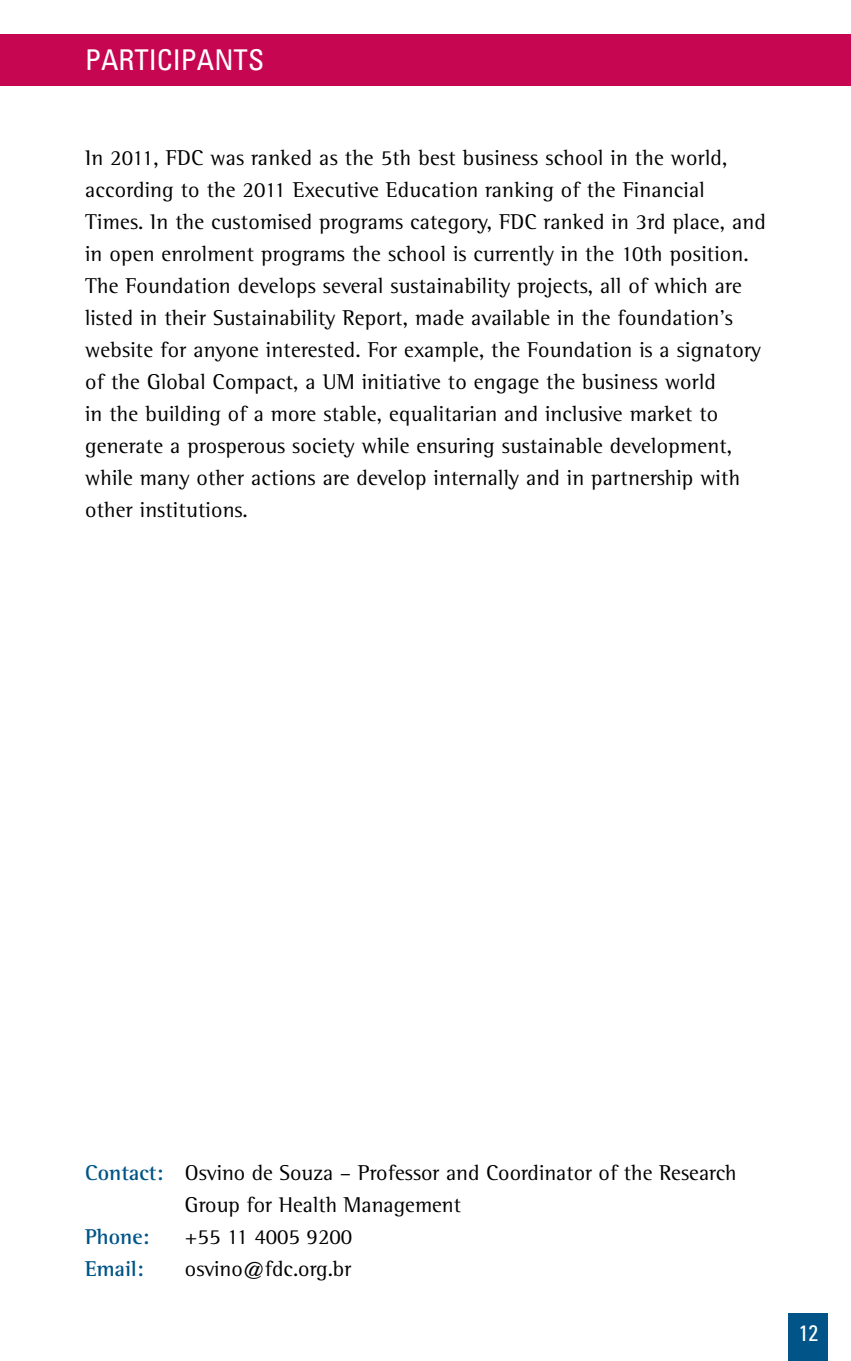
<style>
.page{position:relative;width:851px;height:1361px;background:#fff}
.page>*{position:absolute;margin:0;border:0;box-sizing:border-box;transform-origin:0 0}
.t1{font:condensed 28.8px "Univers";color:#fff}
.t2{font:22px/32px "Rotis Semi Serif";letter-spacing:.01em;color:#000}
.t3{font:700 22px/32px "Rotis Semi Serif";color:#005488}
.t4{font:condensed 22px "Univers";color:#fff}
</style>
<div class="page">
<div style="left:788px;top:1312px;width:40px;height:49px;background:#005488"></div>
<div style="left:0;top:34px;width:850px;height:51px;background:#c60651"></div>
<h1 class="t1" style="left:85px;top:41px;width:180px">PARTICIPANTS</h1>
<p class="t2" style="left:85px;top:142px;width:682px">In 2011, FDC was ranked as the 5th best business school in the world, according to the 2011 Executive Education ranking of the Financial Times. In the customised programs category, FDC ranked in 3rd place, and in open enrolment programs the school is currently in the 10th position.<br>The Foundation develops several sustainability projects, all of which are listed in their Sustainability Report, made available in the foundation’s website for anyone interested. For example, the Foundation is a signatory of the Global Compact, a UM initiative to engage the business world<br>in the building of a more stable, equalitarian and inclusive market to generate a prosperous society while ensuring sustainable development, while many other actions are develop internally and in partnership with other institutions.</p>
<p class="t3" style="left:85px;top:1156px;width:80px">Contact:</p>
<p class="t3" style="left:85px;top:1220px;width:66px">Phone:<br>Email:</p>
<p class="t2" style="left:185px;top:1156px;width:553px">Osvino de Souza – Professor and Coordinator of the Research<br>Group for Health Management<br>+55 11 4005 9200<br>osvino@fdc.org.br</p>
<p class="t4" style="left:798px;top:1318px;width:21px">12</p>
</div>
